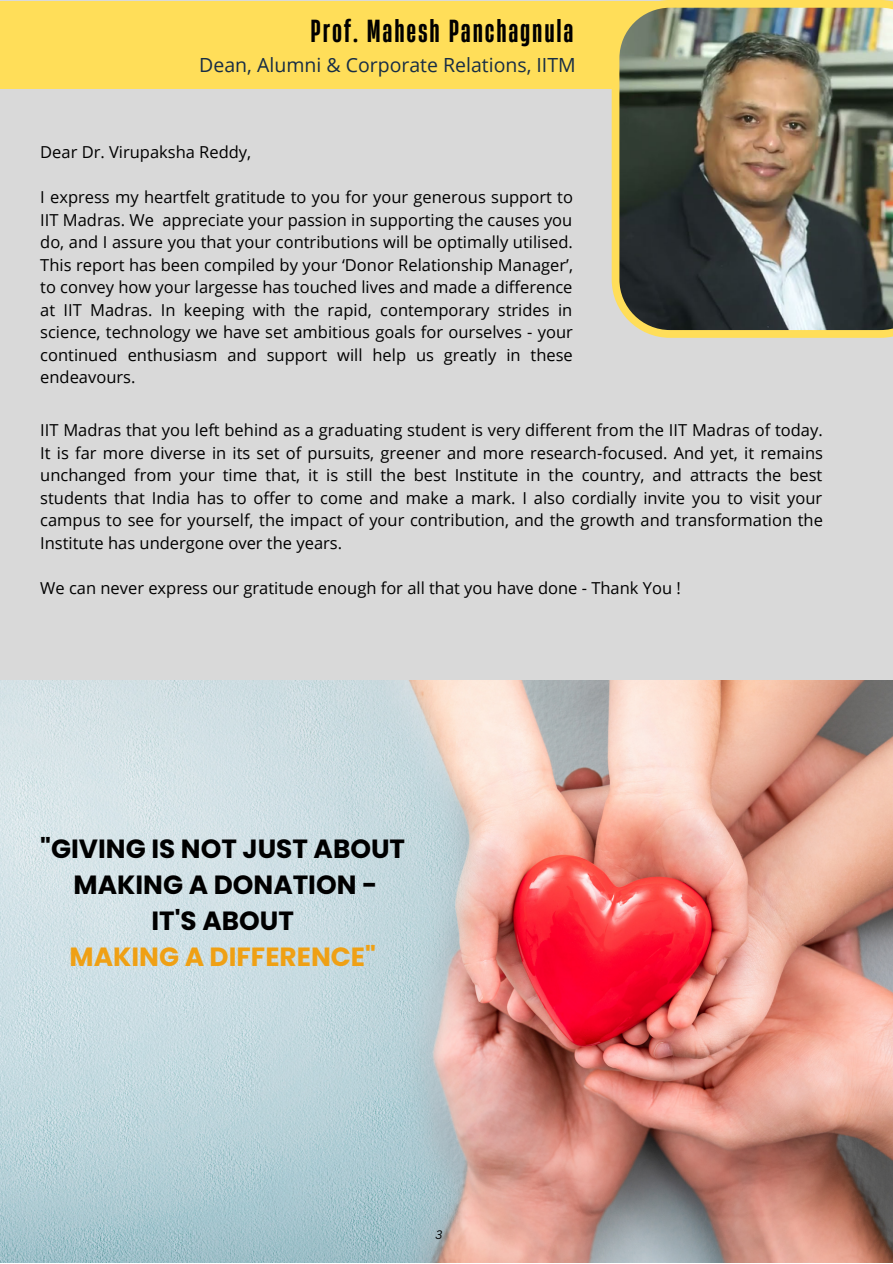
<style>
.page{position:relative;width:893px;height:1264px;background:#fff}
.page>*{position:absolute;margin:0;border:0;box-sizing:border-box;transform-origin:0 0}
.t1{font:700 30px "Heading Now 36";letter-spacing:.08em;color:#000}
.t2{font:700 26.25px "Poppins";color:#000}
.t3{font:700 26.25px "Poppins";color:#efa014}
.t4{font:19.5px "Open Sans";color:#172d45}
.t5{font:16.5px/22.5px "Open Sans";color:#000;text-align:justify}
.t6{font:italic 12px "Canva Sans";color:#000}
</style>
<div class="page">
<div style="left:0;top:0;width:892px;height:1262px;background:#d9d9d9"></div>
<div style="left:0;top:1px;width:836px;height:88px;background:#ffde59"></div>
<img style="left:611px;top:0;width:281px;height:337px">
<img style="left:0;top:680px;width:892px;height:581px">
<p class="t1" style="left:311px;top:10px;width:264px">Prof. Mahesh Panchagnula</p>
<p class="t4" style="left:199px;top:51px;width:378px">Dean, Alumni &amp; Corporate Relations, IITM</p>
<p class="t5" style="left:40px;top:140px;width:212px">Dear Dr. Virupaksha Reddy,</p>
<p class="t5" style="left:40px;top:185px;width:534px">I express my heartfelt gratitude to you for your generous support to IIT Madras. We appreciate your passion in supporting the causes you do, and I assure you that your contributions will be optimally utilised.<br>This report has been compiled by your ‘Donor Relationship Manager’, to convey how your largesse has touched lives and made a difference at IIT Madras. In keeping with the rapid, contemporary strides in science, technology we have set ambitious goals for ourselves - your continued enthusiasm and support will help us greatly in these endeavours.</p>
<p class="t5" style="left:40px;top:418px;width:784px">IIT Madras that you left behind as a graduating student is very different from the IIT Madras of today.<br>It is far more diverse in its set of pursuits, greener and more research-focused. And yet, it remains unchanged from your time that, it is still the best Institute in the country, and attracts the best students that India has to offer to come and make a mark. I also cordially invite you to visit your campus to see for yourself, the impact of your contribution, and the growth and transformation the Institute has undergone over the years.</p>
<p class="t5" style="left:40px;top:576px;width:642px">We can never express our gratitude enough for all that you have done - Thank You !</p>
<p class="t2" style="left:40px;top:830px;width:366px">"GIVING IS NOT JUST ABOUT</p>
<p class="t2" style="left:74px;top:866px;width:305px">MAKING A DONATION -</p>
<p class="t2" style="left:151px;top:902px;width:144px">IT'S ABOUT</p>
<p class="t3" style="left:70px;top:938px;width:308px">MAKING A DIFFERENCE"</p>
<p class="t6" style="left:435px;top:1225px;width:8px">3</p>
</div>
